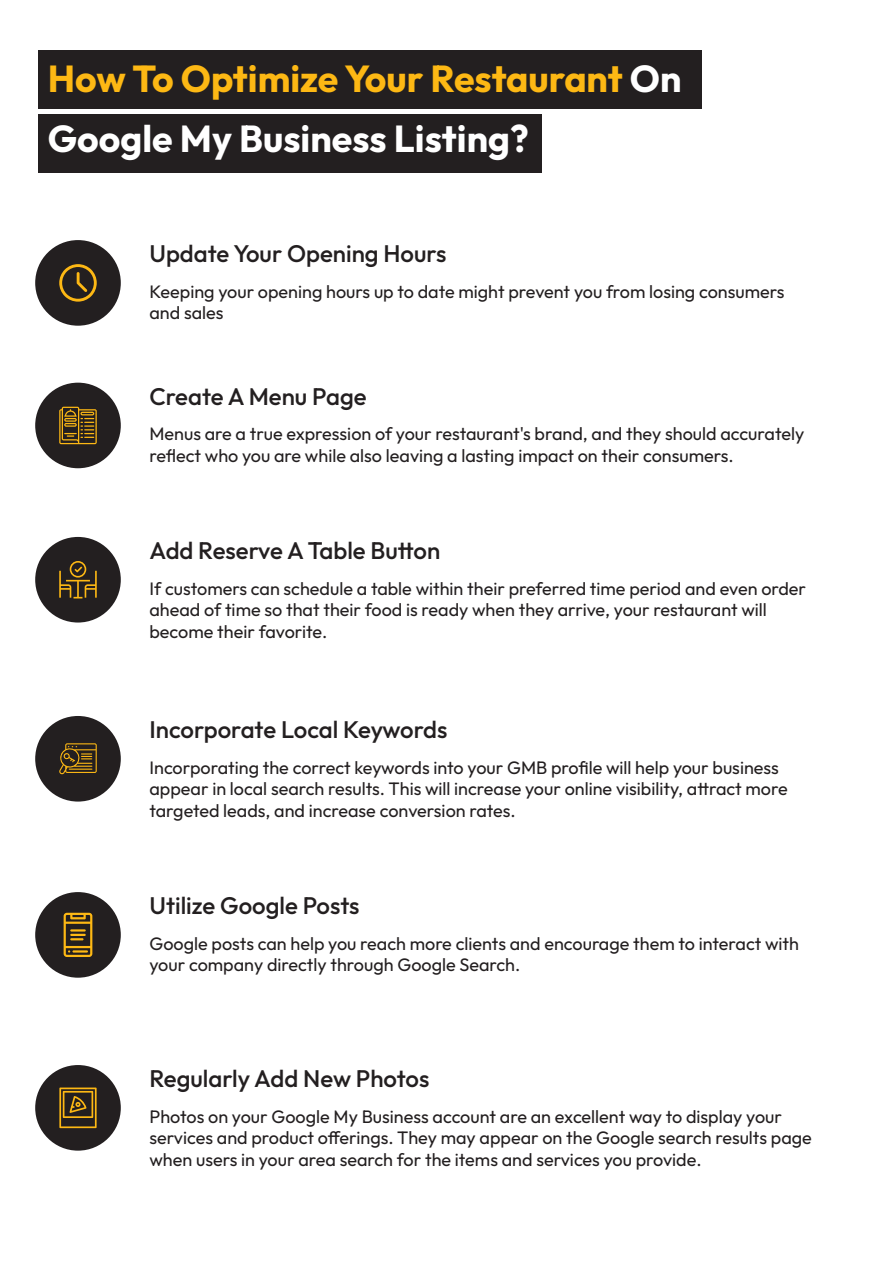
<style>
.page{position:relative;width:893px;height:1263px;background:#fff}
.page>*{position:absolute;margin:0;border:0;box-sizing:border-box;transform-origin:0 0}
.t1{font:700 37.5px/60px "Outfit";color:#fdb814}
.t2{font:500 24px "Outfit";color:#231f20}
.t3{font:18px/21.6px "Outfit";color:#231f20}
.s1{color:#fff}
</style>
<div class="page">
<div style="left:38px;top:50px;width:663px;height:59px;background:#231f20"></div>
<div style="left:38px;top:115px;width:503px;height:58px;background:#231f20"></div>
<div style="left:35px;top:240px;width:86px;height:86px;background:#231f20;border-radius:50%"></div>
<div style="left:35px;top:383px;width:86px;height:85px;background:#231f20;border-radius:50%"></div>
<div style="left:35px;top:537px;width:86px;height:85px;background:#231f20;border-radius:50%"></div>
<div style="left:35px;top:716px;width:86px;height:85px;background:#231f20;border-radius:50%"></div>
<div style="left:35px;top:892px;width:86px;height:86px;background:#231f20;border-radius:50%"></div>
<div style="left:35px;top:1065px;width:86px;height:86px;background:#231f20;border-radius:50%"></div>
<svg style="left:59px;top:561px;width:38px;height:37px"></svg>
<svg style="left:59px;top:264px;width:38px;height:38px"></svg>
<svg style="left:59px;top:1087px;width:38px;height:41px"></svg>
<svg style="left:59px;top:743px;width:38px;height:31px"></svg>
<svg style="left:59px;top:407px;width:38px;height:37px"></svg>
<svg style="left:64px;top:913px;width:28px;height:44px"></svg>
<h1 class="t1" style="left:48px;top:50px;width:635px">How To Optimize Your Restaurant <span class="s1">On<br>Google My Business Listing?</span></h1>
<h2 class="t2" style="left:149px;top:238px;width:298px">Update Your Opening Hours</h2>
<p class="t3" style="left:149px;top:281px;width:636px">Keeping your opening hours up to date might prevent you from losing consumers and sales</p>
<h2 class="t2" style="left:149px;top:381px;width:219px">Create A Menu Page</h2>
<p class="t3" style="left:149px;top:424px;width:656px">Menus are a true expression of your restaurant's brand, and they should accurately reflect who you are while also leaving a lasting impact on their consumers.</p>
<h2 class="t2" style="left:149px;top:535px;width:292px">Add Reserve A Table Button</h2>
<p class="t3" style="left:149px;top:578px;width:658px">If customers can schedule a table within their preferred time period and even order ahead of time so that their food is ready when they arrive, your restaurant will become their favorite.</p>
<h2 class="t2" style="left:149px;top:714px;width:299px">Incorporate Local Keywords</h2>
<p class="t3" style="left:149px;top:757px;width:640px">Incorporating the correct keywords into your GMB profile will help your business appear in local search results. This will increase your online visibility, attract more targeted leads, and increase conversion rates.</p>
<h2 class="t2" style="left:149px;top:890px;width:212px">Utilize Google Posts</h2>
<p class="t3" style="left:149px;top:933px;width:651px">Google posts can help you reach more clients and encourage them to interact with your company directly through Google Search.</p>
<h2 class="t2" style="left:149px;top:1063px;width:281px">Regularly Add New Photos</h2>
<p class="t3" style="left:149px;top:1106px;width:664px">Photos on your Google My Business account are an excellent way to display your services and product offerings. They may appear on the Google search results page when users in your area search for the items and services you provide.</p>
</div>
